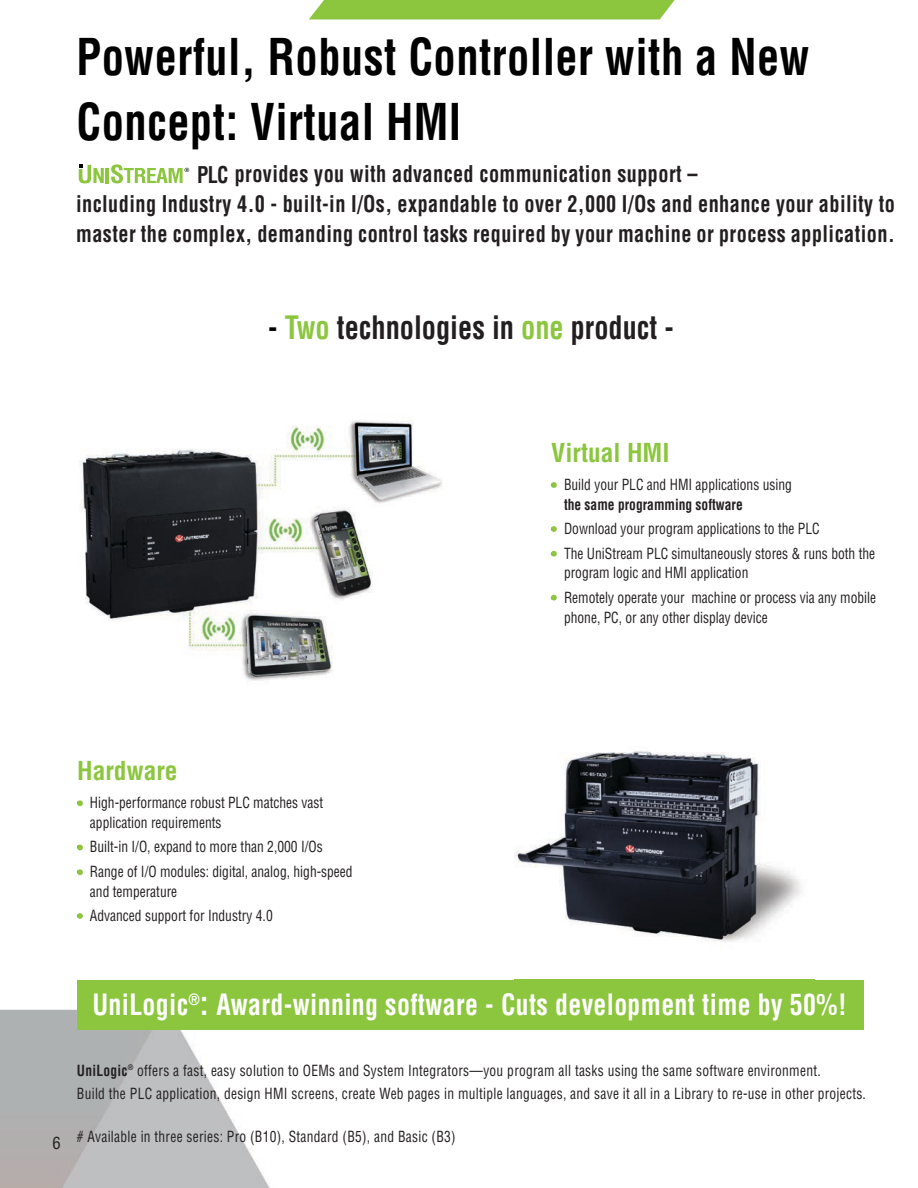
<style>
.page{position:relative;width:918px;height:1188px;background:#fff}
.page>*{position:absolute;margin:0;border:0;box-sizing:border-box;transform-origin:0 0}
.t1{font:700 condensed 49.5px/64.8px "Helvetica LT Std";letter-spacing:.01em;color:#000;scale:.9 1}
.t2{font:700 condensed 31.5px "Helvetica LT Std";color:#231f20;scale:.9 1}
.t3{font:700 condensed 28.65px "Helvetica LT Std";letter-spacing:.015em;color:#fff;scale:.9 1}
.t4{font:700 condensed 25.5px "Helvetica LT Std";color:#8bc63e}
.t5{font:700 condensed 22.5px/30px "Helvetica LT Std";letter-spacing:.02em;color:#231f20;scale:.9 1}
.t6{font:condensed 16.5px "Helvetica LT Std";color:#231f20}
.t7{font:condensed 15px/19.5px "Helvetica LT Std";color:#231f20;scale:.9 1}
.t8{font:condensed 15px/22.5px "Helvetica LT Std";letter-spacing:.02em;color:#231f20;scale:.9 1}
.s1{color:#000}
.s2{color:#8bc63e}
.s3{font-size:13.5px;color:#d7171f}
.s4{font-weight:700}
.s5{font-size:32.7px}
</style>
<div class="page">
<img style="left:274px;top:1029px;width:24px;height:1px">
<img style="left:0;top:1010px;width:274px;height:178px">
<div style="left:77px;top:980px;width:786px;height:49px;background:#8bc63e"></div>
<img style="left:514px;top:751px;width:301px;height:229px">
<hr style="left:106px;top:168px;width:3px;height:15px;background:#8bc63e">
<svg style="left:79px;top:165px;width:25px;height:18px"></svg>
<svg style="left:111px;top:164px;width:78px;height:19px"></svg>
<img style="left:79px;top:420px;width:363px;height:261px">
<div style="left:309px;top:0;width:366px;height:19px;background:#8bc63e"></div>
<svg style="left:551px;top:482px;width:6px;height:6px"></svg>
<svg style="left:77px;top:800px;width:6px;height:6px"></svg>
<svg style="left:77px;top:845px;width:6px;height:5px"></svg>
<svg style="left:77px;top:869px;width:6px;height:6px"></svg>
<svg style="left:77px;top:913px;width:6px;height:6px"></svg>
<svg style="left:551px;top:526px;width:6px;height:6px"></svg>
<svg style="left:551px;top:551px;width:6px;height:6px"></svg>
<svg style="left:551px;top:595px;width:6px;height:6px"></svg>
<h1 class="t1" style="left:77px;top:24px;width:816px">Powerful, Robust Controller with a New<br>Concept: Virtual HMI</h1>
<p class="t5" style="left:76px;top:159px;width:911px;text-indent:121px">PLC provides you with advanced communication support –<br>including Industry 4.0 - built-in I/Os, expandable to over 2,000 I/Os and enhance your ability to master the complex, demanding control tasks required by your machine or process application.</p>
<h2 class="t2" style="left:268px;top:308px;width:452px"><span class="s1">-</span> <span class="s2">Two</span> technologies in <span class="s2">one</span> product -</h2>
<h3 class="t4" style="left:551px;top:437px;width:120px">Virtual HMI</h3>
<p class="t7" style="left:564px;top:475px;width:255px;text-indent:-13px"><span class="s3">•</span> Build your PLC and HMI applications using <span class="s4">the same programming software</span></p>
<p class="t7" style="left:551px;top:519px;width:300px"><span class="s3">•</span> Download your program applications to the PLC</p>
<p class="t7" style="left:564px;top:544px;width:347px;text-indent:-13px"><span class="s3">•</span> The UniStream PLC simultaneously stores &amp; runs both the program logic and HMI application</p>
<p class="t7" style="left:564px;top:588px;width:348px;text-indent:-13px"><span class="s3">•</span> Remotely operate your machine or process via any mobile phone, PC, or any other display device</p>
<h3 class="t4" style="left:77px;top:755px;width:102px">Hardware</h3>
<p class="t7" style="left:90px;top:793px;width:261px;text-indent:-13px"><span class="s3">•</span> High-performance robust PLC matches vast application requirements</p>
<p class="t7" style="left:77px;top:837px;width:274px"><span class="s3">•</span> Built-in I/O, expand to more than 2,000 I/Os</p>
<p class="t7" style="left:90px;top:862px;width:294px;text-indent:-13px"><span class="s3">•</span> Range of I/O modules: digital, analog, high-speed and temperature</p>
<p class="t7" style="left:77px;top:906px;width:219px"><span class="s3">•</span> Advanced support for Industry 4.0</p>
<h3 class="t3" style="left:92px;top:987px;width:840px">UniLogic<sup>®</sup><span class="s5">:</span> Award-winning software - Cuts development time by 50%!</h3>
<p class="t6" style="left:52px;top:1132px;width:10px">6</p>
<p class="t8" style="left:77px;top:1060px;width:878px"><span class="s4">UniLogic</span><sup>®</sup> offers a fast, easy solution to OEMs and System Integrators—you program all tasks using the same software environment.<br>Build the PLC application, design HMI screens, create Web pages in multiple languages, and save it all in a Library to re-use in other projects.</p>
<p class="t8" style="left:77px;top:1126px;width:422px"># Available in three series: Pro (B10), Standard (B5), and Basic (B3)</p>
</div>
